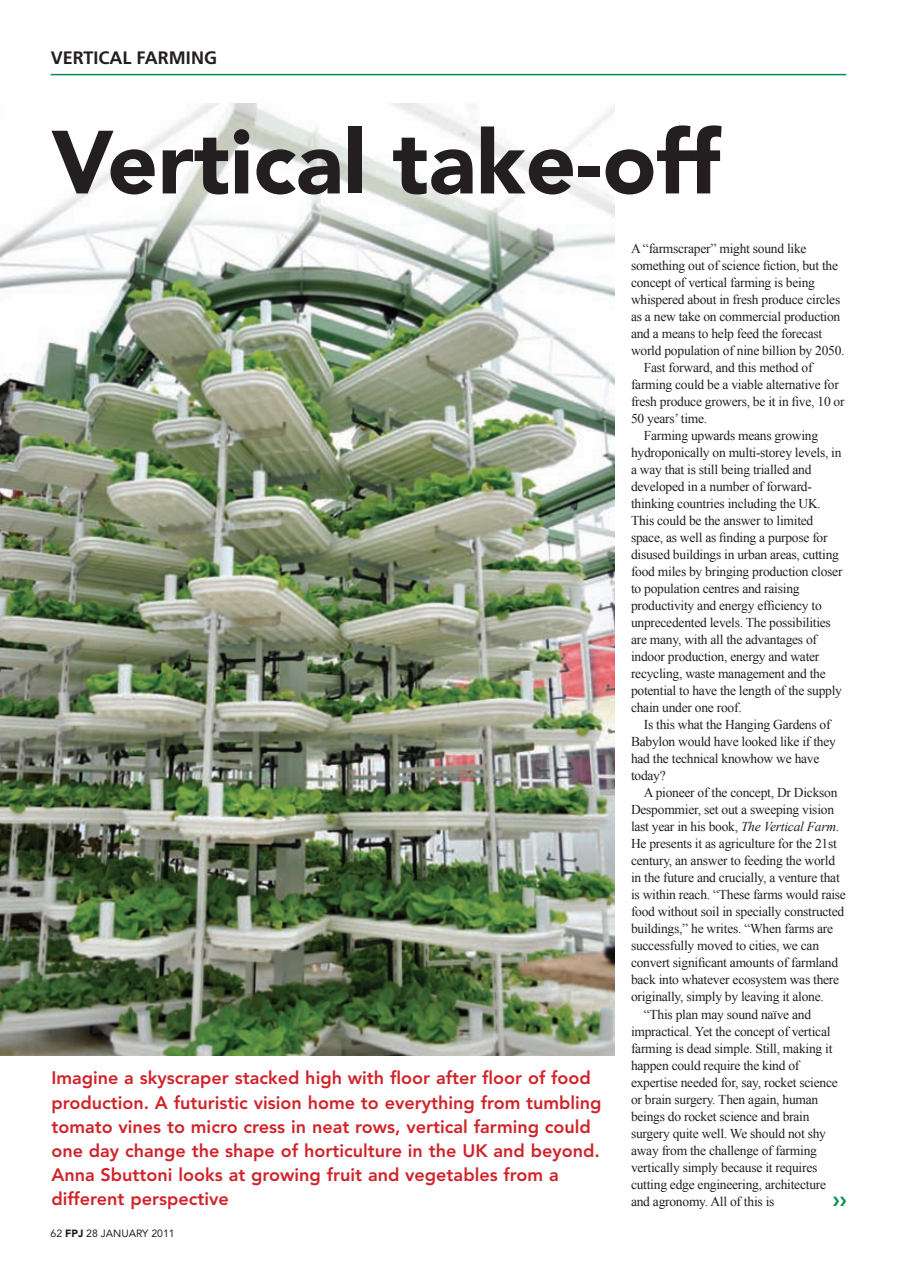
<style>
.page{position:relative;width:897px;height:1267px;background:#fff}
.page>*{position:absolute;margin:0;border:0;box-sizing:border-box;transform-origin:0 0}
.t1{font:900 88.5px "Avenir LT";color:#231f20}
.t2{font:800 18px/24px "Avenir LT";color:#d1232a}
.t3{font:700 18px "Frutiger";color:#231f20}
.t4{font:13.5px "Times New Roman";letter-spacing:-.02em;color:#231f20}
.t5{font:10.5px "Avenir LT";color:#231f20}
.s1{font-weight:900}
.s2{font-style:italic}
</style>
<div class="page">
<hr style="left:51px;top:74px;width:795px;height:1px;background:#00904c">
<img style="left:0;top:104px;width:614px;height:951px">
<h2 class="t3" style="left:51px;top:48px;width:168px">VERTICAL FARMING</h2>
<h1 class="t1" style="left:51px;top:109px;width:670px">Vertical take-off</h1>
<p class="t2" style="left:51px;top:1066px;width:551px">Imagine a skyscraper stacked high with floor after floor of food production. A futuristic vision home to everything from tumbling tomato vines to micro cress in neat rows, vertical farming could one day change the shape of horticulture in the UK and beyond.<br>Anna Sbuttoni looks at growing fruit and vegetables from a different perspective</p>
<p class="t5" style="left:51px;top:1227px;width:126px">62 <span class="s1">FPJ</span> 28 JANUARY 2011</p>
<p class="t4" style="left:631px;top:240px;width:177px">A “farmscraper” might sound like</p>
<p class="t4" style="left:631px;top:257px;width:208px">something out of science fiction, but the</p>
<p class="t4" style="left:631px;top:274px;width:185px">concept of vertical farming is being</p>
<p class="t4" style="left:631px;top:291px;width:211px">whispered about in fresh produce circles</p>
<p class="t4" style="left:631px;top:308px;width:211px">as a new take on commercial production</p>
<p class="t4" style="left:631px;top:325px;width:193px">and a means to help feed the forecast</p>
<p class="t4" style="left:631px;top:342px;width:215px">world population of nine billion by 2050.</p>
<p class="t4" style="left:643px;top:359px;width:170px">Fast forward, and this method of</p>
<p class="t4" style="left:631px;top:376px;width:209px">farming could be a viable alternative for</p>
<p class="t4" style="left:631px;top:393px;width:215px">fresh produce growers, be it in five, 10 or</p>
<p class="t4" style="left:631px;top:410px;width:78px">50 years’ time.</p>
<p class="t4" style="left:643px;top:427px;width:176px">Farming upwards means growing</p>
<p class="t4" style="left:631px;top:444px;width:212px">hydroponically on multi-storey levels, in</p>
<p class="t4" style="left:631px;top:461px;width:182px">a way that is still being trialled and</p>
<p class="t4" style="left:631px;top:478px;width:182px">developed in a number of forward-</p>
<p class="t4" style="left:631px;top:495px;width:191px">thinking countries including the UK.</p>
<p class="t4" style="left:631px;top:512px;width:184px">This could be the answer to limited</p>
<p class="t4" style="left:631px;top:529px;width:198px">space, as well as finding a purpose for</p>
<p class="t4" style="left:631px;top:546px;width:209px">disused buildings in urban areas, cutting</p>
<p class="t4" style="left:631px;top:563px;width:213px">food miles by bringing production closer</p>
<p class="t4" style="left:631px;top:580px;width:170px">to population centres and raising</p>
<p class="t4" style="left:631px;top:597px;width:192px">productivity and energy efficiency to</p>
<p class="t4" style="left:631px;top:614px;width:201px">unprecedented levels. The possibilities</p>
<p class="t4" style="left:631px;top:631px;width:187px">are many, with all the advantages of</p>
<p class="t4" style="left:631px;top:648px;width:190px">indoor production, energy and water</p>
<p class="t4" style="left:631px;top:665px;width:196px">recycling, waste management and the</p>
<p class="t4" style="left:631px;top:682px;width:212px">potential to have the length of the supply</p>
<p class="t4" style="left:631px;top:699px;width:112px">chain under one roof.</p>
<p class="t4" style="left:643px;top:716px;width:188px">Is this what the Hanging Gardens of</p>
<p class="t4" style="left:631px;top:734px;width:206px">Babylon would have looked like if they</p>
<p class="t4" style="left:631px;top:751px;width:190px">had the technical knowhow we have</p>
<p class="t4" style="left:631px;top:768px;width:36px">today?</p>
<p class="t4" style="left:643px;top:785px;width:195px">A pioneer of the concept, Dr Dickson</p>
<p class="t4" style="left:631px;top:802px;width:204px">Despommier, set out a sweeping vision</p>
<p class="t4" style="left:631px;top:819px;width:210px">last year in his book, <span class="s2">The Vertical Farm</span>.</p>
<p class="t4" style="left:631px;top:836px;width:207px">He presents it as agriculture for the 21st</p>
<p class="t4" style="left:631px;top:853px;width:205px">century, an answer to feeding the world</p>
<p class="t4" style="left:631px;top:870px;width:210px">in the future and crucially, a venture that</p>
<p class="t4" style="left:631px;top:887px;width:216px">is within reach. “These farms would raise</p>
<p class="t4" style="left:631px;top:904px;width:215px">food without soil in specially constructed</p>
<p class="t4" style="left:631px;top:921px;width:204px">buildings,” he writes. “When farms are</p>
<p class="t4" style="left:631px;top:938px;width:189px">successfully moved to cities, we can</p>
<p class="t4" style="left:631px;top:955px;width:208px">convert significant amounts of farmland</p>
<p class="t4" style="left:631px;top:972px;width:210px">back into whatever ecosystem was there</p>
<p class="t4" style="left:631px;top:989px;width:194px">originally, simply by leaving it alone.</p>
<p class="t4" style="left:643px;top:1006px;width:169px">“This plan may sound naïve and</p>
<p class="t4" style="left:631px;top:1023px;width:201px">impractical. Yet the concept of vertical</p>
<p class="t4" style="left:631px;top:1040px;width:203px">farming is dead simple. Still, making it</p>
<p class="t4" style="left:631px;top:1057px;width:170px">happen could require the kind of</p>
<p class="t4" style="left:631px;top:1074px;width:208px">expertise needed for, say, rocket science</p>
<p class="t4" style="left:631px;top:1091px;width:189px">or brain surgery. Then again, human</p>
<p class="t4" style="left:631px;top:1108px;width:180px">beings do rocket science and brain</p>
<p class="t4" style="left:631px;top:1125px;width:196px">surgery quite well. We should not shy</p>
<p class="t4" style="left:631px;top:1142px;width:187px">away from the challenge of farming</p>
<p class="t4" style="left:631px;top:1159px;width:188px">vertically simply because it requires</p>
<p class="t4" style="left:631px;top:1176px;width:196px">cutting edge engineering, architecture</p>
<p class="t4" style="left:631px;top:1193px;width:145px">and agronomy. All of this is</p>
</div>
